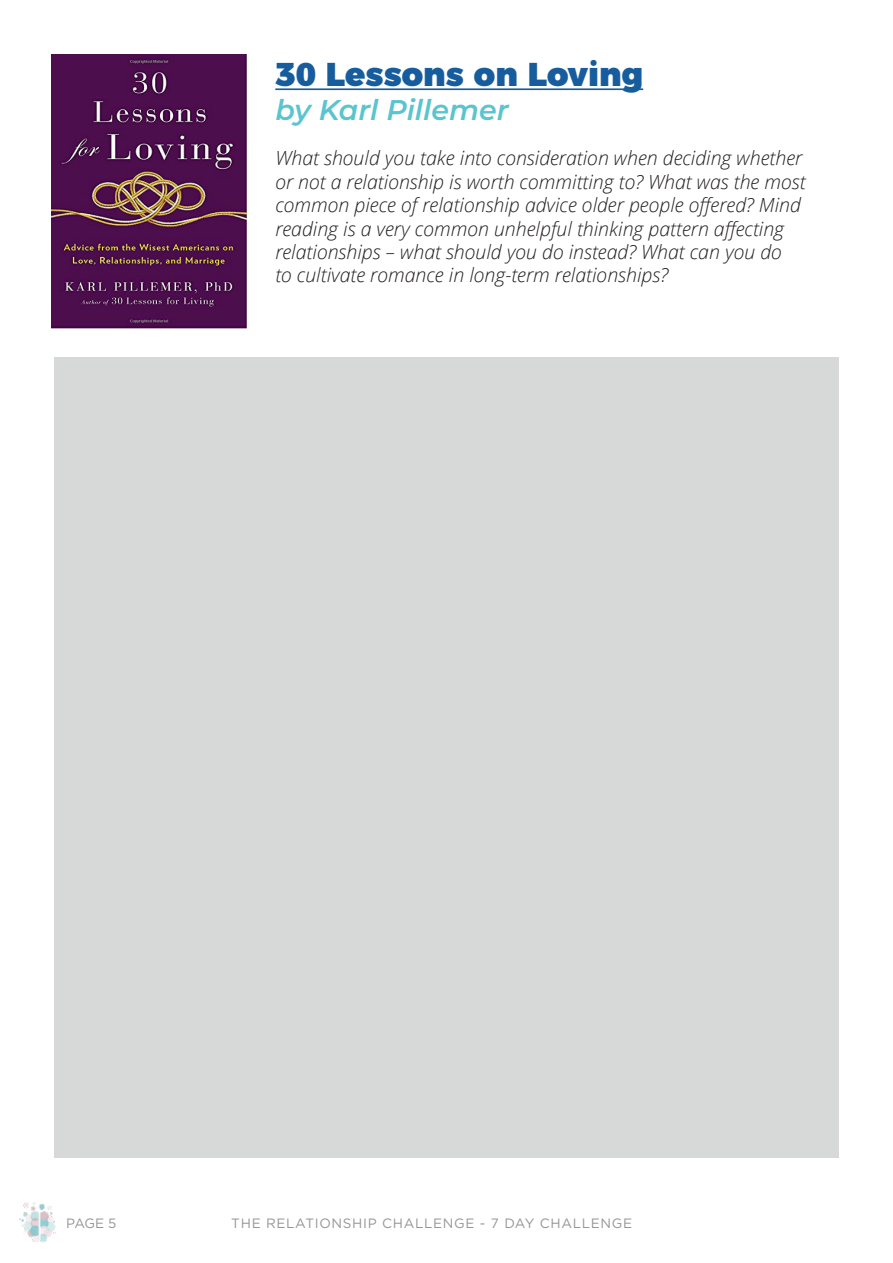
<style>
.page{position:relative;width:893px;height:1263px;background:#fff}
.page>*{position:absolute;margin:0;border:0;box-sizing:border-box;transform-origin:0 0}
.t1{font:900 33px "Montserrat";color:#175d9e}
.t2{font:italic 600 28.5px "Montserrat";color:#5ac4cf}
.t3{font:italic 300 19.5px/23.4px "Open Sans";color:#231f20}
.t4{font:13.5px "Gotham";letter-spacing:.05em;color:#939598}
</style>
<div class="page">
<img style="left:19px;top:1202px;width:37px;height:41px">
<img style="left:52px;top:54px;width:195px;height:274px">
<hr style="left:275px;top:88px;width:368px;height:2px;background:#175d9e">
<div style="left:54px;top:357px;width:785px;height:800px;background:#d7d9d9"></div>
<p class="t1" style="left:275px;top:46px;width:369px">30 Lessons on Loving</p>
<p class="t2" style="left:275px;top:90px;width:235px">by Karl Pillemer</p>
<p class="t3" style="left:275px;top:146px;width:532px">What should you take into consideration when deciding whether or not a relationship is worth committing to? What was the most common piece of relationship advice older people offered? Mind reading is a very common unhelpful thinking pattern affecting</p>
<p class="t3" style="left:275px;top:240px;width:508px">relationships – what should you do instead? What can you do</p>
<p class="t3" style="left:275px;top:263px;width:394px">to cultivate romance in long-term relationships?</p>
<p class="t4" style="left:66px;top:1214px;width:52px">PAGE 5</p>
<p class="t4" style="left:231px;top:1214px;width:402px">THE RELATIONSHIP CHALLENGE - 7 DAY CHALLENGE</p>
</div>
